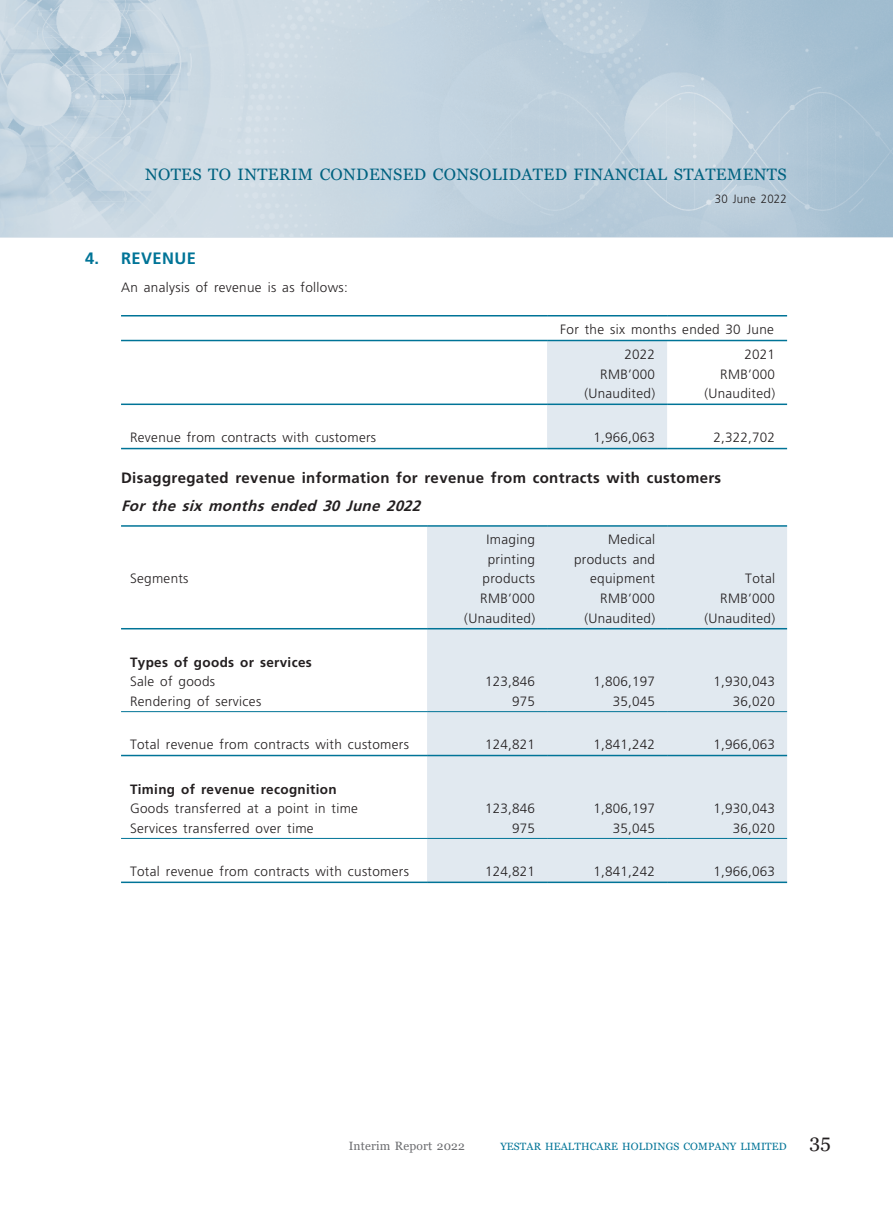
<style>
.page{position:relative;width:893px;height:1212px;background:#fff}
.page>*{position:absolute;margin:0;border:0;box-sizing:border-box;transform-origin:0 0}
.t1{font:16.5px "Georgia";letter-spacing:.02em;color:#006280}
._03_H1{font:700 16.5px "Frutiger LT Std";letter-spacing:.025em;color:#007497}
._04___H2{font:700 15px "Frutiger LT Std";letter-spacing:.025em;color:#231f20}
._05_____H3{font:italic 700 15px "Frutiger LT Std";color:#231f20}
._01_Body_Text{font:300 13.5px/19.5px "Frutiger LT Std";letter-spacing:.025em;color:#231f20;text-align:center}
._15_Table_Stub{font:300 13.5px "Frutiger LT Std";letter-spacing:.025em;color:#231f20}
._15_Table_Stub-2{font:700 13.5px "Frutiger LT Std";letter-spacing:.025em;color:#231f20}
.t2{font:12px "Georgia";letter-spacing:.01em;color:#6c6d70}
.t3{font:300 12px "Frutiger LT Std";letter-spacing:.015em;color:#231f20;scale:.95 1}
.t4{font:10.5px "Georgia";letter-spacing:.01em;color:#007497}
.s1{font-size:19.5px;color:#231f20}
</style>
<div class="page">
<img style="left:0;top:0;width:893px;height:237px">
<div style="left:547px;top:341px;width:120px;height:107px;background:#e1e9f0"></div>
<hr style="left:121px;top:315px;width:426px;height:1px;background:#007497">
<hr style="left:547px;top:315px;width:120px;height:1px;background:#007497">
<hr style="left:667px;top:315px;width:120px;height:1px;background:#007497">
<hr style="left:121px;top:340px;width:426px;height:1px;background:#007497">
<hr style="left:547px;top:340px;width:240px;height:1px;background:#007497">
<hr style="left:121px;top:403px;width:426px;height:2px;background:#007497">
<hr style="left:547px;top:403px;width:120px;height:2px;background:#007497">
<hr style="left:667px;top:403px;width:120px;height:2px;background:#007497">
<hr style="left:121px;top:448px;width:426px;height:1px;background:#007497">
<hr style="left:547px;top:448px;width:120px;height:1px;background:#007497">
<hr style="left:667px;top:448px;width:120px;height:1px;background:#007497">
<div style="left:427px;top:527px;width:360px;height:354px;background:#e1e9f0"></div>
<hr style="left:121px;top:525px;width:306px;height:2px;background:#007497">
<hr style="left:427px;top:525px;width:120px;height:2px;background:#007497">
<hr style="left:547px;top:525px;width:120px;height:2px;background:#007497">
<hr style="left:667px;top:525px;width:120px;height:2px;background:#007497">
<hr style="left:121px;top:628px;width:306px;height:1px;background:#007497">
<hr style="left:427px;top:628px;width:120px;height:1px;background:#007497">
<hr style="left:547px;top:628px;width:120px;height:1px;background:#007497">
<hr style="left:667px;top:628px;width:120px;height:1px;background:#007497">
<hr style="left:121px;top:711px;width:306px;height:1px;background:#007497">
<hr style="left:427px;top:711px;width:120px;height:1px;background:#007497">
<hr style="left:547px;top:711px;width:120px;height:1px;background:#007497">
<hr style="left:667px;top:711px;width:120px;height:1px;background:#007497">
<hr style="left:121px;top:755px;width:306px;height:1px;background:#007497">
<hr style="left:427px;top:755px;width:120px;height:1px;background:#007497">
<hr style="left:547px;top:755px;width:120px;height:1px;background:#007497">
<hr style="left:667px;top:755px;width:120px;height:1px;background:#007497">
<hr style="left:121px;top:838px;width:306px;height:1px;background:#007497">
<hr style="left:427px;top:838px;width:120px;height:1px;background:#007497">
<hr style="left:547px;top:838px;width:120px;height:1px;background:#007497">
<hr style="left:667px;top:838px;width:120px;height:1px;background:#007497">
<hr style="left:121px;top:881px;width:306px;height:2px;background:#007497">
<hr style="left:427px;top:881px;width:120px;height:2px;background:#007497">
<hr style="left:547px;top:881px;width:120px;height:2px;background:#007497">
<hr style="left:667px;top:881px;width:120px;height:2px;background:#007497">
<p class="t1" style="left:145px;top:165px;width:643px">NOTES TO INTERIM CONDENSED CONSOLIDATED FINANCIAL STATEMENTS</p>
<p class="t3" style="left:715px;top:192px;width:77px">30 June 2022</p>
<p class="_03_H1" style="left:85px;top:248px;width:112px">4. REVENUE</p>
<p class="_01_Body_Text" style="left:121px;top:277px;width:228px">An analysis of revenue is as follows:</p>
<p class="_01_Body_Text" style="left:560px;top:320px;width:215px">For the six months ended 30 June</p>
<p class="_01_Body_Text" style="left:624px;top:345px;width:32px">2022</p>
<p class="_01_Body_Text" style="left:744px;top:345px;width:32px">2021</p>
<p class="_01_Body_Text" style="left:600px;top:364px;width:56px">RMB’000</p>
<p class="_01_Body_Text" style="left:720px;top:364px;width:56px">RMB’000</p>
<p class="_01_Body_Text" style="left:584px;top:384px;width:72px">(Unaudited)</p>
<p class="_01_Body_Text" style="left:704px;top:384px;width:72px">(Unaudited)</p>
<p class="_15_Table_Stub" style="left:130px;top:430px;width:248px">Revenue from contracts with customers</p>
<p class="_01_Body_Text" style="left:593px;top:428px;width:63px">1,966,063</p>
<p class="_01_Body_Text" style="left:713px;top:428px;width:63px">2,322,702</p>
<p class="_04___H2" style="left:121px;top:469px;width:602px">Disaggregated revenue information for revenue from contracts with customers</p>
<p class="_05_____H3" style="left:121px;top:497px;width:305px">For the six months ended 30 June 2022</p>
<p class="_15_Table_Stub" style="left:130px;top:571px;width:60px">Segments</p>
<p class="_01_Body_Text" style="left:483px;top:530px;width:54px">Imaging printing products</p>
<p class="_01_Body_Text" style="left:574px;top:530px;width:82px;text-align:right">Medical products and equipment</p>
<p class="_01_Body_Text" style="left:745px;top:569px;width:31px">Total</p>
<p class="_01_Body_Text" style="left:480px;top:589px;width:56px">RMB’000</p>
<p class="_01_Body_Text" style="left:600px;top:589px;width:56px">RMB’000</p>
<p class="_01_Body_Text" style="left:720px;top:589px;width:56px">RMB’000</p>
<p class="_01_Body_Text" style="left:464px;top:608px;width:72px">(Unaudited)</p>
<p class="_01_Body_Text" style="left:584px;top:608px;width:72px">(Unaudited)</p>
<p class="_01_Body_Text" style="left:704px;top:608px;width:72px">(Unaudited)</p>
<p class="_15_Table_Stub-2" style="left:130px;top:654px;width:183px">Types of goods or services</p>
<p class="_15_Table_Stub" style="left:130px;top:674px;width:87px">Sale of goods</p>
<p class="_01_Body_Text" style="left:485px;top:672px;width:51px">123,846</p>
<p class="_01_Body_Text" style="left:593px;top:672px;width:63px">1,806,197</p>
<p class="_01_Body_Text" style="left:713px;top:672px;width:63px">1,930,043</p>
<p class="_15_Table_Stub" style="left:130px;top:693px;width:133px">Rendering of services</p>
<p class="_01_Body_Text" style="left:512px;top:691px;width:24px">975</p>
<p class="_01_Body_Text" style="left:613px;top:691px;width:44px">35,045</p>
<p class="_01_Body_Text" style="left:733px;top:691px;width:44px">36,020</p>
<p class="_15_Table_Stub" style="left:130px;top:737px;width:280px">Total revenue from contracts with customers</p>
<p class="_01_Body_Text" style="left:485px;top:735px;width:51px">124,821</p>
<p class="_01_Body_Text" style="left:593px;top:735px;width:63px">1,841,242</p>
<p class="_01_Body_Text" style="left:713px;top:735px;width:63px">1,966,063</p>
<p class="_15_Table_Stub-2" style="left:130px;top:781px;width:208px">Timing of revenue recognition</p>
<p class="_15_Table_Stub" style="left:130px;top:801px;width:229px">Goods transferred at a point in time</p>
<p class="_01_Body_Text" style="left:485px;top:799px;width:51px">123,846</p>
<p class="_01_Body_Text" style="left:593px;top:799px;width:63px">1,806,197</p>
<p class="_01_Body_Text" style="left:713px;top:799px;width:63px">1,930,043</p>
<p class="_15_Table_Stub" style="left:130px;top:820px;width:185px">Services transferred over time</p>
<p class="_01_Body_Text" style="left:512px;top:818px;width:24px">975</p>
<p class="_01_Body_Text" style="left:613px;top:818px;width:44px">35,045</p>
<p class="_01_Body_Text" style="left:733px;top:818px;width:44px">36,020</p>
<p class="_15_Table_Stub" style="left:130px;top:864px;width:280px">Total revenue from contracts with customers</p>
<p class="_01_Body_Text" style="left:485px;top:862px;width:51px">124,821</p>
<p class="_01_Body_Text" style="left:593px;top:862px;width:63px">1,841,242</p>
<p class="_01_Body_Text" style="left:713px;top:862px;width:63px">1,966,063</p>
<p class="t2" style="left:349px;top:1138px;width:118px">Interim Report 2022</p>
<p class="t4" style="left:500px;top:1139px;width:332px">YESTAR HEALTHCARE HOLDINGS COMPANY LIMITED <span class="s1">35</span></p>
</div>
